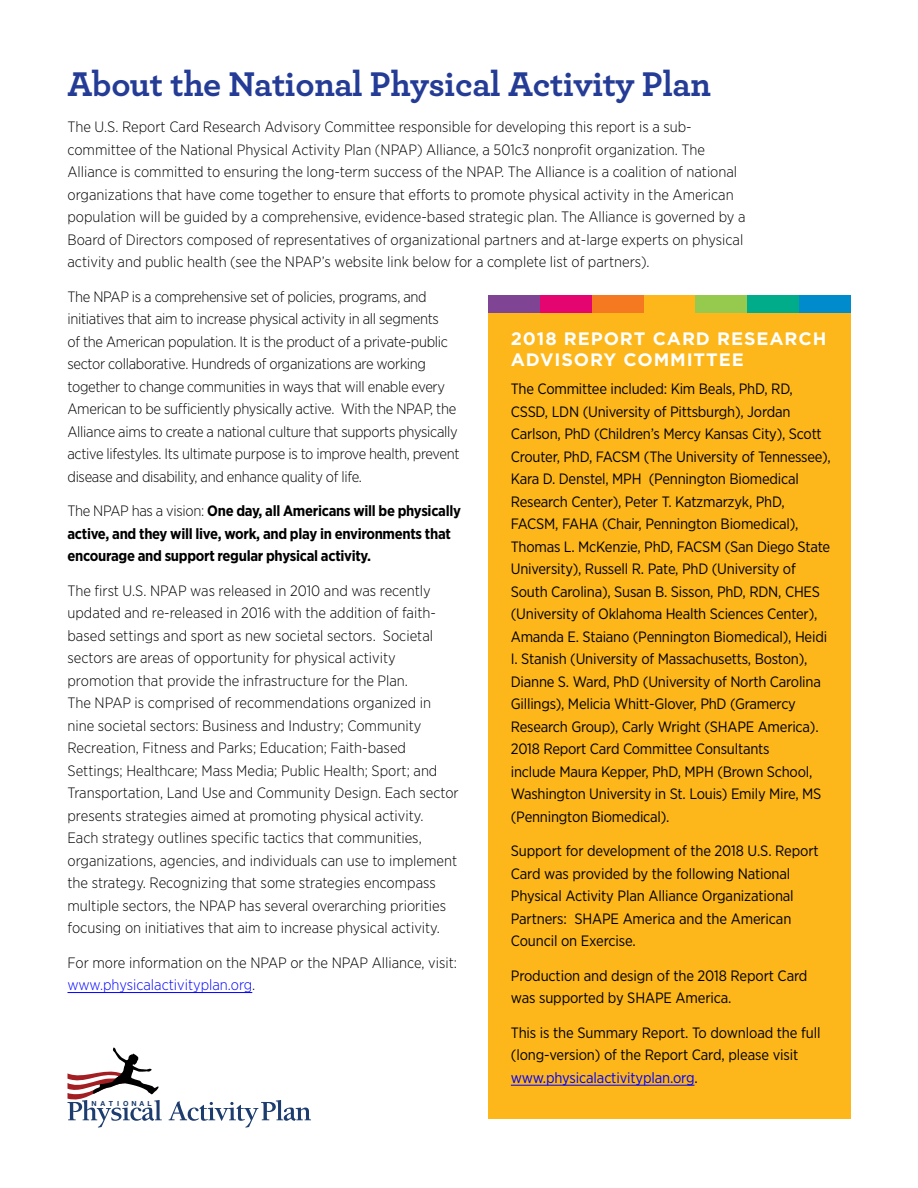
<style>
.page{position:relative;width:918px;height:1188px;background:#fff}
.page>*{position:absolute;margin:0;border:0;box-sizing:border-box;transform-origin:0 0}
.t1{font:700 36px "Archer";letter-spacing:-.01em;color:#243c96}
.t2{font:700 18px/21px "Gotham";letter-spacing:.05em;color:#fff}
.t3{font:300 15px/22.5px "Gotham Narrow";color:#000}
.t4{font:15px/22.5px "Gotham Narrow";letter-spacing:-.015em;color:#000}
.t5{font:300 15px/22.5px "Gotham Narrow";letter-spacing:-.02em;color:#000}
.t6{font:700 15px/22.5px "Gotham Narrow";letter-spacing:-.02em;color:#000}
.t7{font:700 7.05px "Helvetica Neue";letter-spacing:.495em;color:#1d3d6f}
.s1{font-weight:300}
.s2{color:#00f}
</style>
<div class="page">
<hr style="left:68px;top:992px;width:184px;height:1px;background:#00f">
<div style="left:488px;top:296px;width:362px;height:823px;background:#fdb71a"></div>
<hr style="left:511px;top:1085px;width:183px;height:1px;background:#00f">
<div style="left:695px;top:296px;width:52px;height:17px;background:#96ca4f"></div>
<div style="left:799px;top:296px;width:51px;height:17px;background:#008ccc"></div>
<div style="left:592px;top:296px;width:51px;height:17px;background:#f47920"></div>
<div style="left:540px;top:296px;width:52px;height:17px;background:#e40571"></div>
<div style="left:747px;top:296px;width:52px;height:17px;background:#00ac89"></div>
<div style="left:488px;top:296px;width:52px;height:17px;background:#7f4594"></div>
<svg style="left:68px;top:1048px;width:94px;height:80px"></svg>
<svg style="left:169px;top:1100px;width:142px;height:28px"></svg>
<h1 class="t1" style="left:68px;top:56px;width:645px">About the National Physical Activity Plan</h1>
<p class="t3" style="left:68px;top:115px;width:680px">The U.S. Report Card Research Advisory Committee responsible for developing this report is a sub&shy;committee of the National Physical Activity Plan (NPAP) Alliance, a 501c3 nonprofit organization. The Alliance is committed to ensuring the long-term success of the NPAP. The Alliance is a coalition of national organizations that have come together to ensure that efforts to promote physical activity in the American population will be guided by a comprehensive, evidence-based strategic plan. The Alliance is governed by a Board of Directors composed of representatives of organizational partners and at-large experts on physical activity and public health (see the NPAP’s website link below for a complete list of partners).</p>
<p class="t5" style="left:68px;top:285px;width:393px">The NPAP is a comprehensive set of policies, programs, and initiatives that aim to increase physical activity in all segments<br>of the American population. It is the product of a private-public sector collaborative. Hundreds of organizations are working together to change communities in ways that will enable every American to be sufficiently physically active. With the NPAP, the Alliance aims to create a national culture that supports physically active lifestyles. Its ultimate purpose is to improve health, prevent disease and disability, and enhance quality of life.</p>
<p class="t6" style="left:68px;top:500px;width:395px"><span class="s1">The NPAP has a vision:</span> One day, all Americans will be physically active, and they will live, work, and play in environments that encourage and support regular physical activity.</p>
<p class="t3" style="left:68px;top:579px;width:393px">The first U.S. NPAP was released in 2010 and was recently updated and re-released in 2016 with the addition of faith&shy;based settings and sport as new societal sectors. Societal sectors are areas of opportunity for physical activity promotion that provide the infrastructure for the Plan.<br>The NPAP is comprised of recommendations organized in nine societal sectors: Business and Industry; Community Recreation, Fitness and Parks; Education; Faith-based Settings; Healthcare; Mass Media; Public Health; Sport; and Transportation, Land Use and Community Design. Each sector presents strategies aimed at promoting physical activity.<br>Each strategy outlines specific tactics that communities, organizations, agencies, and individuals can use to implement the strategy. Recognizing that some strategies encompass multiple sectors, the NPAP has several overarching priorities focusing on initiatives that aim to increase physical activity.</p>
<p class="t3" style="left:68px;top:951px;width:391px">For more information on the NPAP or the NPAP Alliance, visit: <span class="s2">www.physicalactivityplan.org</span>.</p>
<p class="t2" style="left:511px;top:328px;width:317px">2018 REPORT CARD RESEARCH<br>ADVISORY COMMITTEE</p>
<p class="t4" style="left:511px;top:378px;width:321px">The Committee included: Kim Beals, PhD, RD, CSSD, LDN (University of Pittsburgh), Jordan Carlson, PhD (Children’s Mercy Kansas City), Scott Crouter, PhD, FACSM (The University of Tennessee), Kara D. Denstel, MPH (Pennington Biomedical Research Center), Peter T. Katzmarzyk, PhD, FACSM, FAHA (Chair, Pennington Biomedical), Thomas L. McKenzie, PhD, FACSM (San Diego State University), Russell R. Pate, PhD (University of South Carolina), Susan B. Sisson, PhD, RDN, CHES (University of Oklahoma Health Sciences Center), Amanda E. Staiano (Pennington Biomedical), Heidi I. Stanish (University of Massachusetts, Boston), Dianne S. Ward, PhD (University of North Carolina Gillings), Melicia Whitt-Glover, PhD (Gramercy Research Group), Carly Wright (SHAPE America).<br>2018 Report Card Committee Consultants<br>include Maura Kepper, PhD, MPH (Brown School, Washington University in St. Louis) Emily Mire, MS (Pennington Biomedical).</p>
<p class="t4" style="left:511px;top:840px;width:309px">Support for development of the 2018 U.S. Report Card was provided by the following National Physical Activity Plan Alliance Organizational Partners: SHAPE America and the American Council on Exercise.</p>
<p class="t4" style="left:511px;top:964px;width:298px">Production and design of the 2018 Report Card was supported by SHAPE America.</p>
<p class="t4" style="left:511px;top:1021px;width:311px">This is the Summary Report. To download the full (long-version) of the Report Card, please visit <span class="s2">www.physicalactivityplan.org</span>.</p>
<p class="t7" style="left:91px;top:1099px;width:62px">NATIONAL</p>
</div>
